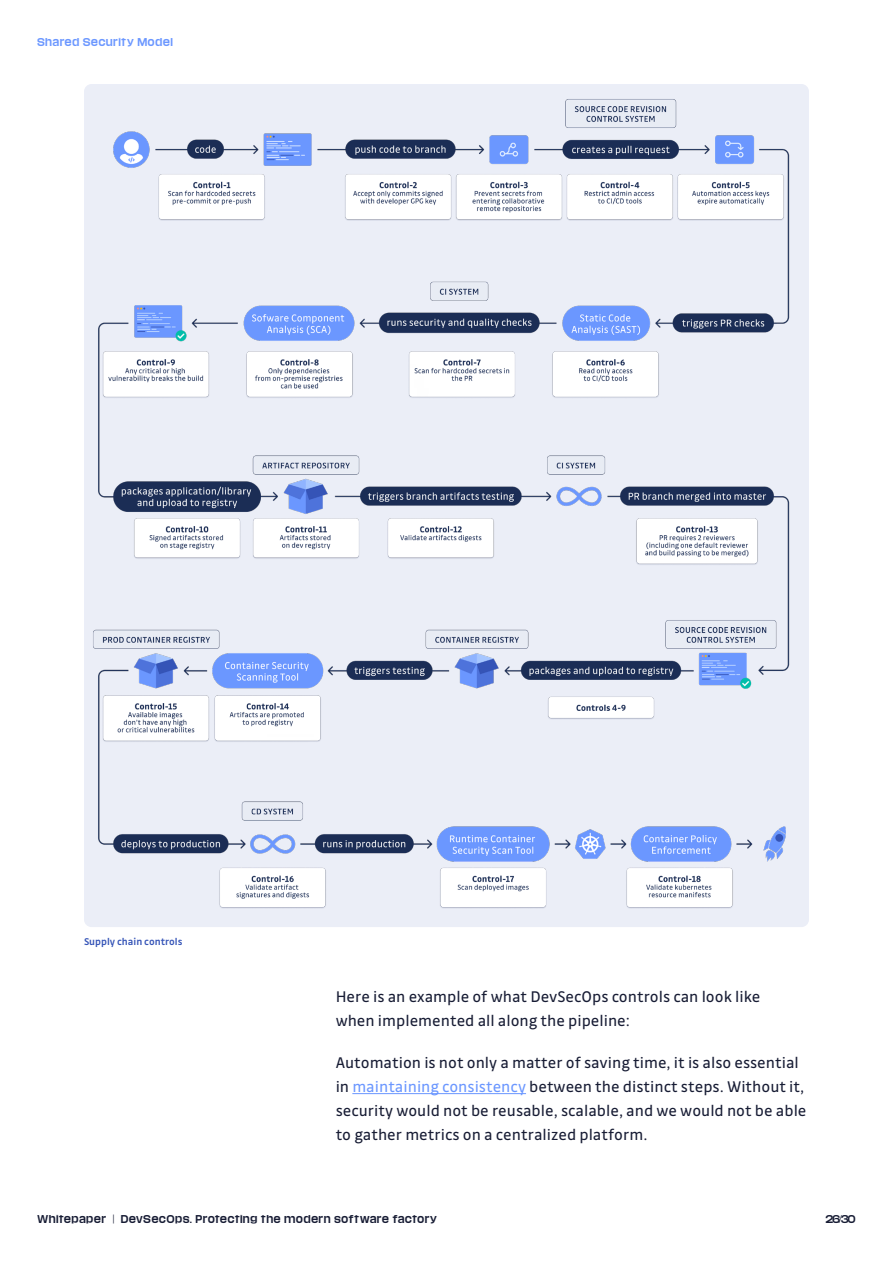
<style>
.page{position:relative;width:893px;height:1263px;background:#fff}
.page>*{position:absolute;margin:0;border:0;box-sizing:border-box;transform-origin:0 0}
.t1{font:16.5px/24px "Drive";color:#171c34}
.t2{font:500 10.5px "Drive";color:#3554b7}
.t3{font:9.75px "Media Sans";letter-spacing:.1em;color:#171c34}
.t4{font:9.75px "Media Sans";letter-spacing:.1em;color:#6b97ff}
.s1{color:#6b97ff}
</style>
<div class="page">
<div style="left:84px;top:84px;width:725px;height:843px;background:#ebeef7;border-radius:8px"></div>
<hr style="left:352px;top:1093px;width:174px;height:1px;background:#6b97ff">
<img style="left:93px;top:99px;width:697px;height:810px">
<p class="t4" style="left:37px;top:37px;width:137px">Shared Security Model</p>
<p class="t2" style="left:84px;top:935px;width:100px">Supply chain controls</p>
<p class="t1" style="left:336px;top:984px;width:426px">Here is an example of what DevSecOps controls can look like when implemented all along the pipeline:</p>
<p class="t1" style="left:336px;top:1050px;width:472px">Automation is not only a matter of saving time, it is also essential in <span class="s1">maintaining consistency</span> between the distinct steps. Without it, security would not be reusable, scalable, and we would not be able to gather metrics on a centralized platform.</p>
<p class="t3" style="left:38px;top:1213px;width:401px">Whitepaper | DevSecOps. Protecting the modern software factory</p>
<p class="t3" style="left:826px;top:1213px;width:31px">26/30</p>
</div>
